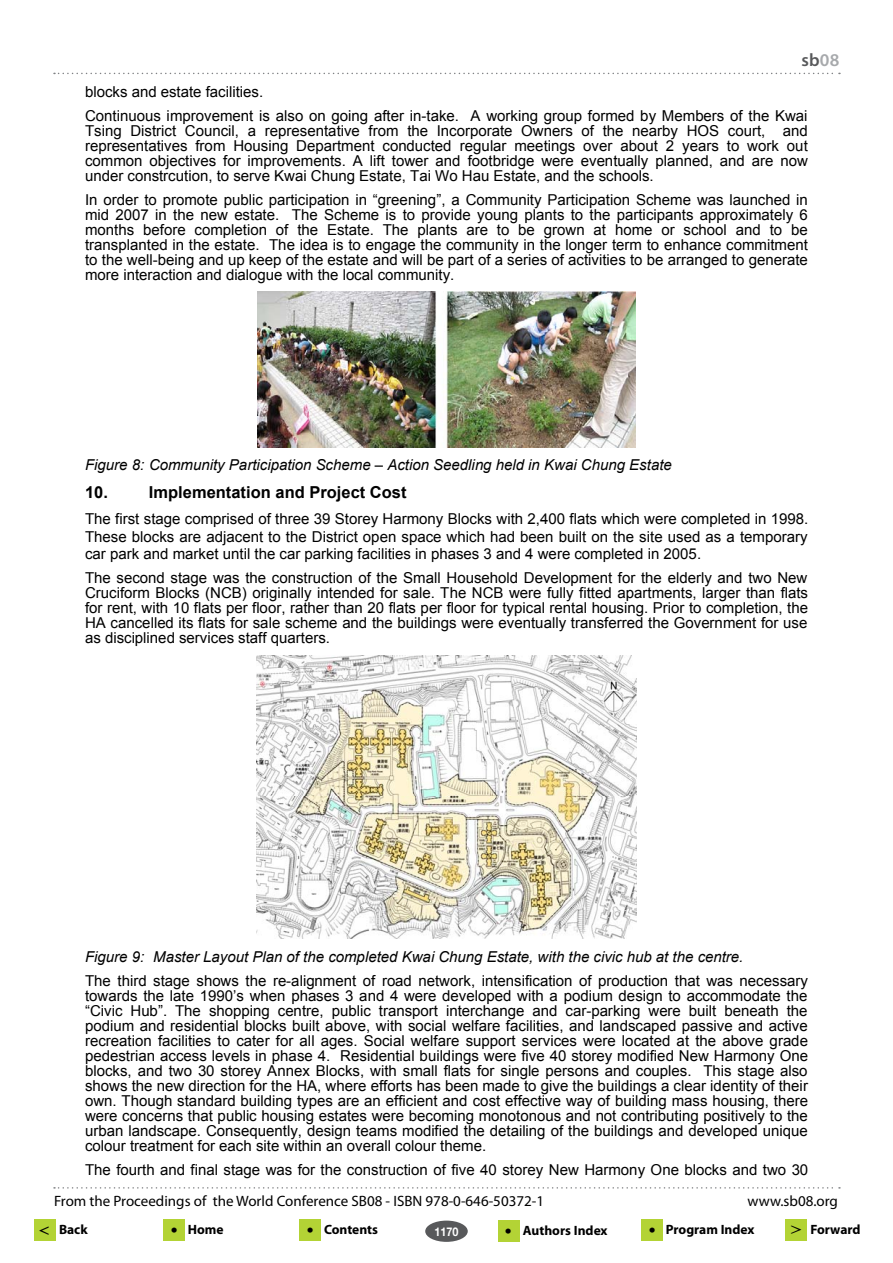
<style>
.page{position:relative;width:893px;height:1263px;background:#fff}
.page>*{position:absolute;margin:0;border:0;box-sizing:border-box;transform-origin:0 0}
.t1{font:600 18px "Myriad Pro";color:#58595b}
.t2{font:700 16.5px "Arial";color:#000}
.t3{font:15px/15px "Arial";color:#000;text-align:justify}
.t4{font:italic 15px "Arial";color:#000}
.t5{font:15px "Myriad Pro";color:#000}
.t6{font:700 13.5px "Myriad Pro";color:#000}
.t7{font:700 12px "Helvetica Neue";color:#fff;scale:.9 1}
.s1{color:#a7a9ac}
.s2{font-family:"Times";font-weight:400;font-size:18px}
</style>
<div class="page">
<svg style="left:54px;top:73px;width:786px;height:1px"></svg>
<svg style="left:54px;top:1187px;width:786px;height:1px"></svg>
<div style="left:425px;top:1220px;width:43px;height:22px;background:#58595b;border-radius:50%"></div>
<div style="left:34px;top:1219px;width:21px;height:21px;background:#b3d335"></div>
<div style="left:785px;top:1219px;width:22px;height:21px;background:#b3d335"></div>
<div style="left:163px;top:1219px;width:21px;height:22px;background:#b3d335"></div>
<div style="left:498px;top:1220px;width:21px;height:22px;background:#b3d335"></div>
<div style="left:642px;top:1219px;width:21px;height:22px;background:#b3d335"></div>
<div style="left:299px;top:1219px;width:22px;height:22px;background:#b3d335"></div>
<img style="left:258px;top:292px;width:377px;height:155px">
<img style="left:257px;top:655px;width:379px;height:283px">
<p class="t1" style="left:801px;top:48px;width:39px">sb<span class="s1">08</span></p>
<p class="t3" style="left:85px;top:80px;width:724px;line-height:24px">blocks and estate facilities.<br>Continuous improvement is also on going after in-take. A working group formed by Members of the Kwai</p>
<p class="t3" style="left:85px;top:123px;width:724px">Tsing District Council, a representative from the Incorporate Owners of the nearby HOS court, and representatives from Housing Department conducted regular meetings over about 2 years to work out common objectives for improvements. A lift tower and footbridge were eventually planned, and are now under constrcution, to serve Kwai Chung Estate, Tai Wo Hau Estate, and the schools.</p>
<p class="t3" style="left:85px;top:192px;width:724px">In order to promote public participation in “greening”, a Community Participation Scheme was launched in mid 2007 in the new estate. The Scheme is to provide young plants to the participants approximately 6 months before completion of the Estate. The plants are to be grown at home or school and to be transplanted in the estate. The idea is to engage the community in the longer term to enhance commitment to the well-being and up keep of the estate and will be part of a series of activities to be arranged to generate more interaction and dialogue with the local community.</p>
<p class="t4" style="left:85px;top:455px;width:588px">Figure 8: Community Participation Scheme – Action Seedling held in Kwai Chung Estate</p>
<p class="t2" style="left:85px;top:481px;width:24px">10.</p>
<p class="t2" style="left:149px;top:481px;width:259px">Implementation and Project Cost</p>
<p class="t3" style="left:85px;top:511px;width:725px;line-height:17.2px">The first stage comprised of three 39 Storey Harmony Blocks with 2,400 flats which were completed in 1998.<br>These blocks are adjacent to the District open space which had been built on the site used as a temporary car park and market until the car parking facilities in phases 3 and 4 were completed in 2005.</p>
<p class="t3" style="left:85px;top:571px;width:725px">The second stage was the construction of the Small Household Development for the elderly and two New Cruciform Blocks (NCB) originally intended for sale. The NCB were fully fitted apartments, larger than flats for rent, with 10 flats per floor, rather than 20 flats per floor for typical rental housing. Prior to completion, the HA cancelled its flats for sale scheme and the buildings were eventually transferred the Government for use as disciplined services staff quarters.</p>
<p class="t4" style="left:85px;top:947px;width:660px">Figure 9: Master Layout Plan of the completed Kwai Chung Estate, with the civic hub at the centre.</p>
<p class="t3" style="left:85px;top:973px;width:725px">The third stage shows the re-alignment of road network, intensification of production that was necessary towards the late 1990’s when phases 3 and 4 were developed with a podium design to accommodate the “Civic Hub”. The shopping centre, public transport interchange and car-parking were built beneath the podium and residential blocks built above, with social welfare facilities, and landscaped passive and active recreation facilities to cater for all ages. Social welfare support services were located at the above grade pedestrian access levels in phase 4. Residential buildings were five 40 storey modified New Harmony One blocks, and two 30 storey Annex Blocks, with small flats for single persons and couples. This stage also shows the new direction for the HA, where efforts has been made to give the buildings a clear identity of their own. Though standard building types are an efficient and cost effective way of building mass housing, there were concerns that public housing estates were becoming monotonous and not contributing positively to the urban landscape. Consequently, design teams modified the detailing of the buildings and developed unique colour treatment for each site within an overall colour theme.</p>
<p class="t3" style="left:85px;top:1162px;width:725px">The fourth and final stage was for the construction of five 40 storey New Harmony One blocks and two 30</p>
<p class="t5" style="left:54px;top:1191px;width:492px">From the Proceedings of the World Conference SB08 - ISBN 978-0-646-50372-1</p>
<p class="t5" style="left:748px;top:1191px;width:92px">www.sb08.org</p>
<p class="t6" style="left:39px;top:1220px;width:50px"><span class="s2">&lt;</span> Back</p>
<p class="t6" style="left:171px;top:1220px;width:54px"><span class="s2">•</span> Home</p>
<p class="t6" style="left:307px;top:1220px;width:73px"><span class="s2">•</span> Contents</p>
<p class="t7" style="left:434px;top:1224px;width:28px">1170</p>
<p class="t6" style="left:505px;top:1221px;width:104px"><span class="s2">•</span> Authors Index</p>
<p class="t6" style="left:649px;top:1221px;width:107px"><span class="s2">•</span> Program Index</p>
<p class="t6" style="left:791px;top:1221px;width:71px"><span class="s2">&gt;</span> Forward</p>
</div>
